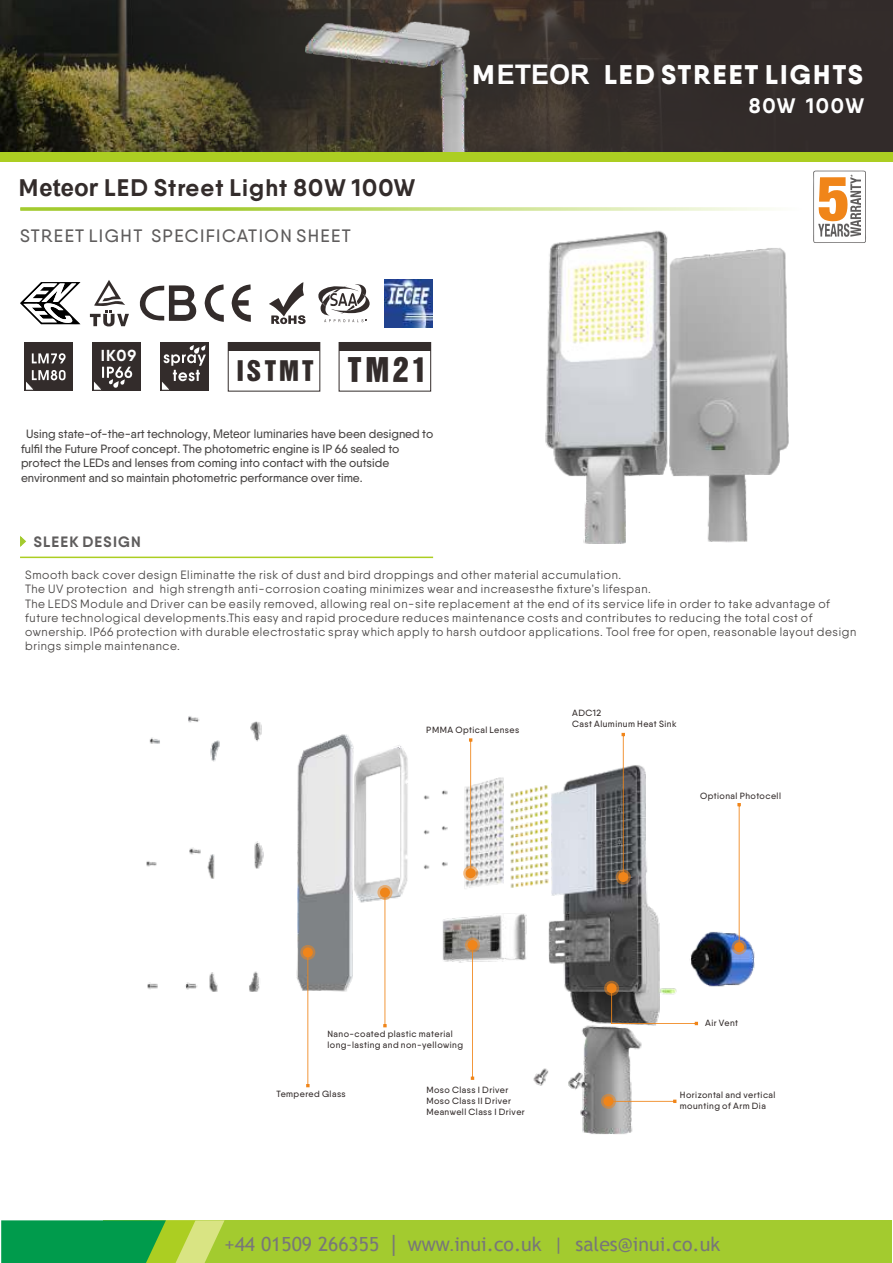
<style>
.page{position:relative;width:893px;height:1263px;background:#fff}
.page>*{position:absolute;margin:0;border:0;box-sizing:border-box;transform-origin:0 0}
.t1{font:28.5px "Helvetica Inserat Roman Semi B";letter-spacing:.1em;color:#332c2b}
.t2{font:800 27px "Qanelas";letter-spacing:.085em;color:#fefefe}
.t3{font:700 24px "Qanelas";letter-spacing:.05em;color:#332c2b}
.t4{font:700 21px "Qanelas";letter-spacing:.085em;color:#fefefe}
.t5{font:19.5px "Trebuchet MS";color:#787778}
.t6{font:500 18px "Qanelas";letter-spacing:.08em;color:#5f5d5d}
.t7{font:700 15.9px "Qanelas";color:#fefefe}
.t8{font:700 15px "Qanelas";letter-spacing:.085em;color:#5f5d5d}
.t9{font:12px/14.2px "Qanelas";letter-spacing:.05em;color:#474443}
.t10{font:500 12px/14.5px "Qanelas";color:#474443}
.t11{font:500 9px/10.8px "Qanelas";letter-spacing:.05em;color:#332c2b}
.s1{font-family:"Arial"}
.s2{font-family:"Arial";font-weight:700}
.s3{font-size:34.2px}
.s4{font-family:"Arial";font-weight:400}
.s5{font-family:"Microsoft Ya Hei"}
</style>
<div class="page">
<div style="left:21px;top:208px;width:782px;height:2px;background:#a3cb2f;border:1px solid #a3cb2f"></div>
<div style="left:103px;top:1220px;width:789px;height:43px;background:#a3cb2f"></div>
<svg style="left:1px;top:1220px;width:224px;height:43px"></svg>
<hr style="left:20px;top:557px;width:413px;height:1px;background:#acce22">
<svg style="left:20px;top:536px;width:6px;height:11px"></svg>
<svg style="left:0;top:0;width:893px;height:152px;background:#342e24"></svg>
<img style="left:120px;top:6px;width:597px;height:146px">
<div style="left:0;top:152px;width:893px;height:9px;background:#acce22"></div>
<svg style="left:813px;top:170px;width:53px;height:46px"></svg>
<div style="left:24px;top:342px;width:49px;height:49px;background:#332c2b"></div>
<svg style="left:32px;top:353px;width:34px;height:10px"></svg>
<svg style="left:26px;top:370px;width:40px;height:21px"></svg>
<div style="left:160px;top:342px;width:49px;height:49px;background:#332c2b"></div>
<svg style="left:161px;top:345px;width:45px;height:46px"></svg>
<div style="left:228px;top:342px;width:92px;height:9px;background:#332c2b"></div>
<div style="left:339px;top:342px;width:91px;height:9px;background:#332c2b"></div>
<div style="left:92px;top:342px;width:49px;height:49px;background:#332c2b"></div>
<svg style="left:94px;top:367px;width:38px;height:24px"></svg>
<svg style="left:20px;top:282px;width:60px;height:42px"></svg>
<svg style="left:318px;top:284px;width:45px;height:38px"></svg>
<svg style="left:90px;top:280px;width:39px;height:46px"></svg>
<svg style="left:205px;top:284px;width:46px;height:38px"></svg>
<svg style="left:269px;top:282px;width:37px;height:43px"></svg>
<svg style="left:139px;top:285px;width:58px;height:36px"></svg>
<img style="left:146px;top:716px;width:609px;height:418px">
<div style="left:377px;top:885px;width:15px;height:15px;background:#f08519;border-radius:50%;opacity:.5"></div>
<div style="left:380px;top:887px;width:10px;height:10px;background:#f08519;border-radius:50%"></div>
<hr style="left:384px;top:892px;width:1px;height:134px;background:#f08519">
<div style="left:601px;top:1094px;width:15px;height:15px;background:#f08519;border-radius:50%;opacity:.5"></div>
<div style="left:603px;top:1096px;width:10px;height:10px;background:#f08519;border-radius:50%"></div>
<hr style="left:608px;top:1101px;width:67px;height:1px;background:#f08519">
<div style="left:732px;top:940px;width:15px;height:15px;background:#f08519;border-radius:50%;opacity:.5"></div>
<div style="left:734px;top:942px;width:10px;height:10px;background:#f08519;border-radius:50%"></div>
<hr style="left:739px;top:805px;width:1px;height:142px;background:#f08519">
<div style="left:616px;top:869px;width:15px;height:15px;background:#f08519;border-radius:50%;opacity:.5"></div>
<div style="left:618px;top:872px;width:10px;height:10px;background:#f08519;border-radius:50%"></div>
<hr style="left:623px;top:734px;width:1px;height:143px;background:#f08519">
<div style="left:463px;top:866px;width:15px;height:15px;background:#f08519;border-radius:50%;opacity:.5"></div>
<div style="left:466px;top:868px;width:10px;height:10px;background:#f08519;border-radius:50%"></div>
<hr style="left:470px;top:740px;width:1px;height:133px;background:#f08519">
<div style="left:465px;top:937px;width:15px;height:15px;background:#f08519;border-radius:50%;opacity:.5"></div>
<div style="left:467px;top:940px;width:10px;height:10px;background:#f08519;border-radius:50%"></div>
<hr style="left:472px;top:945px;width:1px;height:133px;background:#f08519">
<div style="left:300px;top:945px;width:15px;height:15px;background:#f08519;border-radius:50%;opacity:.5"></div>
<div style="left:303px;top:947px;width:10px;height:10px;background:#f08519;border-radius:50%"></div>
<hr style="left:307px;top:952px;width:1px;height:134px;background:#f08519">
<div style="left:604px;top:981px;width:15px;height:15px;background:#f08519;border-radius:50%;opacity:.5"></div>
<div style="left:607px;top:983px;width:10px;height:10px;background:#f08519;border-radius:50%"></div>
<svg style="left:611px;top:988px;width:87px;height:37px"></svg>
<img style="left:363px;top:216px;width:503px;height:343px">
<h3 class="t3" style="left:19px;top:177px;width:398px">M<span class="s1">eteor</span> LED Street Light 80W 100W</h3>
<h3 class="t6" style="left:20px;top:228px;width:332px">STREET LIGHT SPECIFICATION SHEET</h3>
<h2 class="t2" style="left:472px;top:62px;width:392px">M<span class="s2">ETEOR</span> LED STREET LIGHTS</h2>
<h3 class="t4" style="left:749px;top:96px;width:117px">80W 100W</h3>
<h3 class="t7" style="left:101px;top:349px;width:37px">IK09</h3>
<h1 class="t1" style="left:237px;top:359px;width:192px">ISTMT <span class="s3">TM21</span></h1>
<p class="t10" style="left:21px;top:427px;width:414px;text-indent:5px">Using state-of-the-art technology, <span class="s4">M</span><span class="s4">eteor</span> <span class="s4">luminaries</span> have been designed to fulfil the Future Proof concept. The photometric engine is IP 66 sealed to protect the LEDs and lenses from coming into contact with the outside environment and so maintain photometric performance over time.</p>
<p class="t8" style="left:34px;top:535px;width:109px">SLEEK DESIGN</p>
<p class="t9" style="left:25px;top:568px;width:833px">Smooth back cover design Eliminatte the risk of dust and bird droppings and other material accumulation.<br>The UV protection and high strength anti-corrosion coating minimizes wear and increasesthe fixture’s lifespan.<br>The LEDS Module and Driver can be easily removed, allowing real on-site replacement at the end of its service life in order to take advantage of future technological developments.This easy and rapid procedure reduces maintenance costs and contributes to reducing the total cost of ownership. IP66 protection with durable electrostatic spray which apply to harsh outdoor applications. Tool free for open, reasonable layout design brings simple maintenance.</p>
<p class="t11" style="left:426px;top:725px;width:95px">PMMA Optical Lenses</p>
<p class="t11" style="left:572px;top:708px;width:106px">ADC12<br>Cast Aluminum Heat Sink</p>
<p class="t11" style="left:700px;top:791px;width:82px">Optional Photocell</p>
<p class="t11" style="left:327px;top:1029px;width:137px">Nano-coated plastic material long-lasting and non-yellowing</p>
<p class="t11" style="left:277px;top:1088px;width:71px">Tempered Glass</p>
<p class="t11" style="left:426px;top:1085px;width:100px">Moso Class I Driver<br>Moso Class II Driver<br>Meanwell Class I Driver</p>
<p class="t11" style="left:705px;top:1017px;width:34px">Air Vent</p>
<p class="t11" style="left:680px;top:1090px;width:97px">Horizontal and vertical mounting of Arm Dia</p>
<h3 class="t5" style="left:224px;top:1232px;width:497px">+44 01509 266355 <span class="s5">|</span> <span class="s1">www.</span>inui.co.uk | sales@inui.co.uk</h3>
</div>
